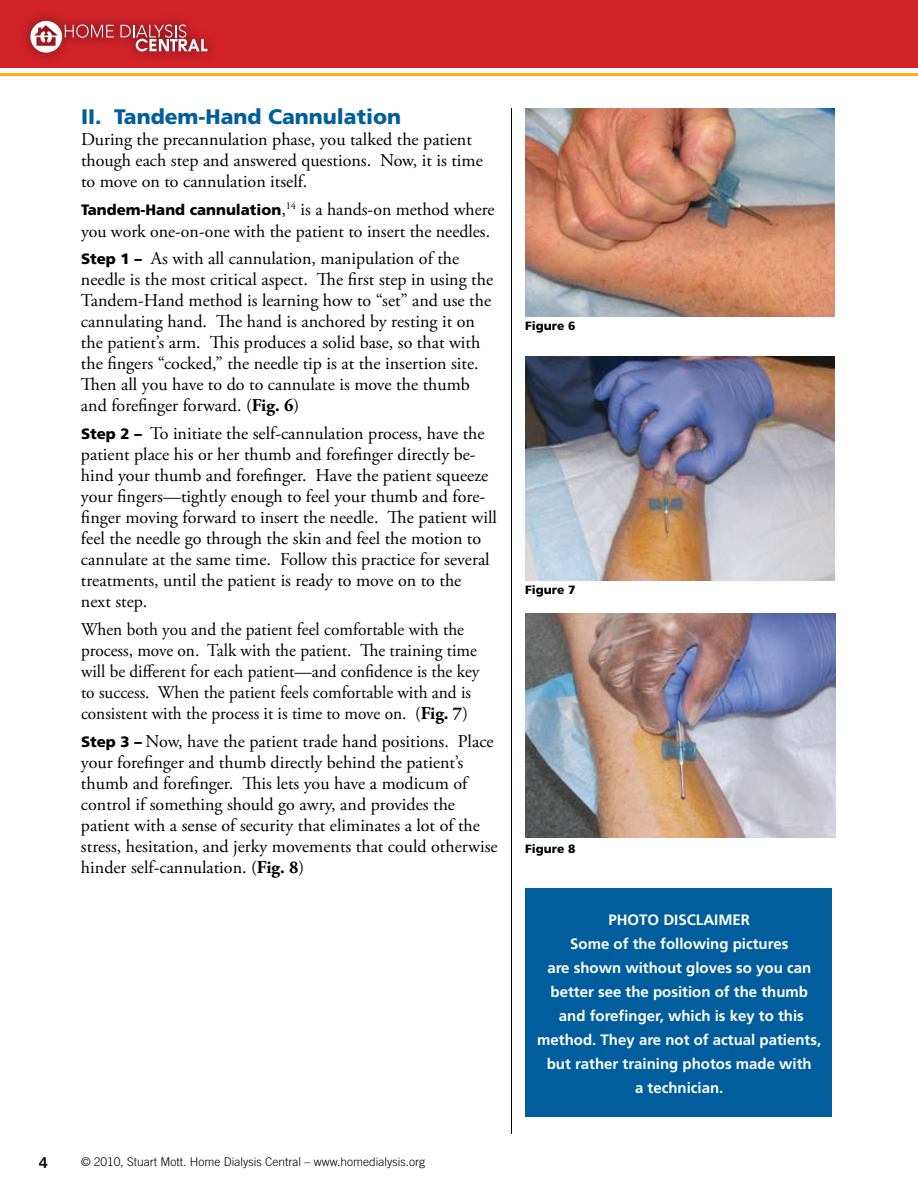
<style>
.page{position:relative;width:918px;height:1188px;background:#fff}
.page>*{position:absolute;margin:0;border:0;box-sizing:border-box;transform-origin:0 0}
.t1{font:900 21px "Frutiger LT Std";color:#005e9d}
.t2{font:18px/21px "Adobe Garamond Pro";color:#000}
.t3{font:18px/21px "Adobe Garamond Pro";color:#000;scale:.96 1}
.t4{font:700 15px/24px "Frutiger LT Std";color:#fff;text-align:center}
.t5{font:15px "Trade Gothic LT Std Bd 2";color:#000}
.t6{font:300 12px "Trade Gothic LT Std";color:#000}
.t7{font:900 12px "Frutiger LT Std";color:#000}
.s1{font-family:"Frutiger LT Std";font-weight:900;font-size:15px}
.s2{font-weight:700}
</style>
<div class="page">
<img style="left:525px;top:357px;width:310px;height:223px">
<img style="left:525px;top:613px;width:311px;height:225px">
<hr style="left:511px;top:108px;width:1px;height:1026px;background:#000">
<div style="left:0;top:0;width:918px;height:68px;background:#d2232a"></div>
<hr style="left:0;top:73px;width:918px;height:3px;background:#fcaf17">
<img style="left:525px;top:108px;width:310px;height:208px">
<div style="left:525px;top:889px;width:307px;height:228px;background:#005e9d"></div>
<div style="left:16px;top:7px;width:202px;height:57px;background:#000;opacity:.35"></div>
<svg style="left:30px;top:21px;width:84px;height:32px"></svg>
<svg style="left:121px;top:24px;width:86px;height:27px"></svg>
<p class="t1" style="left:81px;top:104px;width:322px">II. Tandem-Hand Cannulation</p>
<p class="t2" style="left:81px;top:129px;width:403px">During the precannulation phase, you talked the patient though each step and answered questions. Now, it is time to move on to cannulation itself.</p>
<p class="t2" style="left:81px;top:199px;width:415px;line-height:21.6px"><span class="s1">Tandem-Hand cannulation</span>,<sup>14</sup> is a hands-on method where you work one-on-one with the patient to insert the needles.</p>
<p class="t2" style="left:81px;top:249px;width:414px"><span class="s1">Step 1 –</span> As with all cannulation, manipulation of the needle is the most critical aspect. The first step in using the Tandem-Hand method is learning how to “set” and use the cannulating hand. The hand is anchored by resting it on the patient’s arm. This produces a solid base, so that with the fingers “cocked,” the needle tip is at the insertion site.<br>Then all you have to do to cannulate is move the thumb and forefinger forward. (<span class="s2">Fig. 6</span>)</p>
<p class="t2" style="left:81px;top:424px;width:417px"><span class="s1">Step 2 –</span> To initiate the self-cannulation process, have the patient place his or her thumb and forefinger directly be&shy;hind your thumb and forefinger. Have the patient squeeze your fingers—tightly enough to feel your thumb and fore&shy;finger moving forward to insert the needle. The patient will feel the needle go through the skin and feel the motion to cannulate at the same time. Follow this practice for several treatments, until the patient is ready to move on to the<br>next step.</p>
<p class="t3" style="left:81px;top:619px;width:417px">When both you and the patient feel comfortable with the process, move on. Talk with the patient. The training time will be different for each patient—and confidence is the key to success. When the patient feels comfortable with and is consistent with the process it is time to move on. (<span class="s2">Fig. 7</span>)</p>
<p class="t2" style="left:81px;top:731px;width:418px"><span class="s1">Step 3 –</span> Now, have the patient trade hand positions. Place your forefinger and thumb directly behind the patient’s thumb and forefinger. This lets you have a modicum of control if something should go awry, and provides the patient with a sense of security that eliminates a lot of the stress, hesitation, and jerky movements that could otherwise hinder self-cannulation. (<span class="s2">Fig. 8</span>)</p>
<p class="t5" style="left:39px;top:1153px;width:11px">4</p>
<p class="t6" style="left:81px;top:1155px;width:346px">© 2010, Stuart Mott. Home Dialysis Central – www.homedialysis.org</p>
<p class="t7" style="left:525px;top:318px;width:52px">Figure 6</p>
<p class="t7" style="left:525px;top:583px;width:52px">Figure 7</p>
<p class="t7" style="left:525px;top:841px;width:52px">Figure 8</p>
<p class="t4" style="left:537px;top:907px;width:285px">Photo Disclaim er<br>Some of the following pictures<br>are shown without gloves so you can better see the position of the thumb and forefinger, which is key to this method. They are not of actual patients, but rather training photos made with<br>a technician.</p>
</div>
